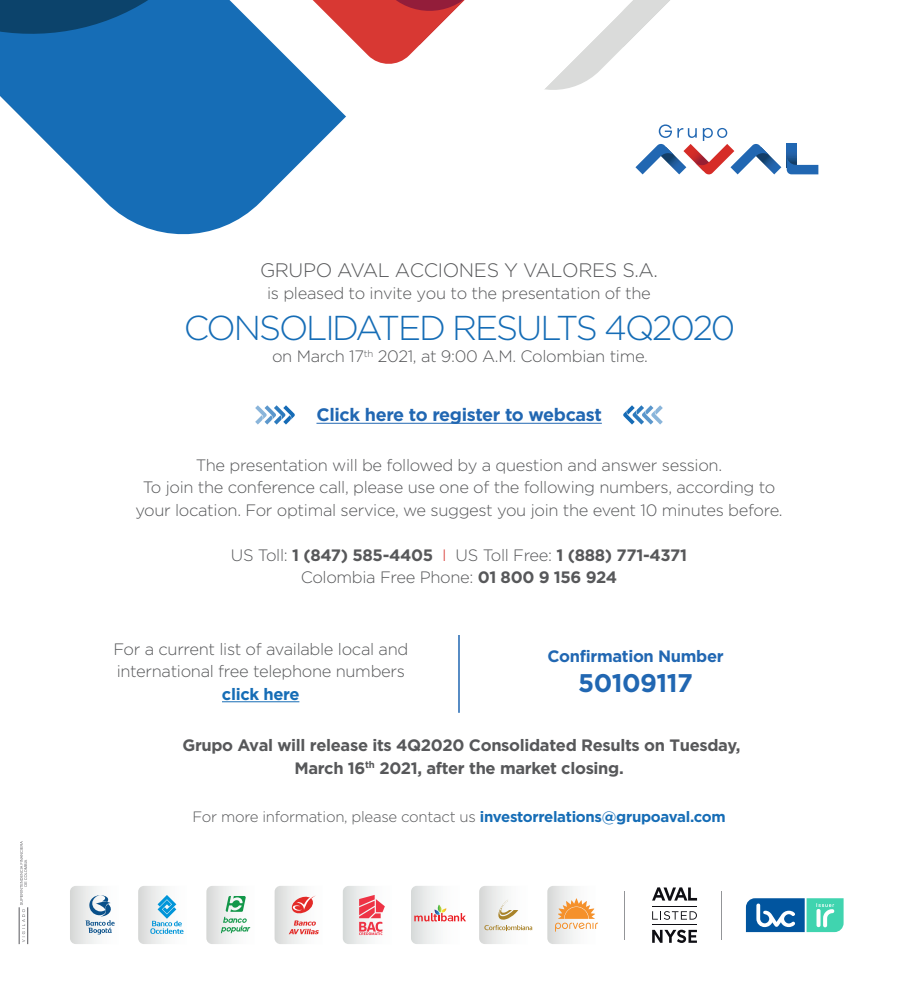
<style>
.page{position:relative;width:918px;height:988px;background:#fff}
.page>*{position:absolute;margin:0;border:0;box-sizing:border-box;transform-origin:0 0}
.t1{font:300 34.5px "Gotham";letter-spacing:-.06em;color:#166db6}
.t2{font:700 25.5px "Gotham";letter-spacing:-.02em;color:#2167b2}
.t3{font:300 19.5px "Gotham";letter-spacing:-.02em;color:#57585a}
.t4{font:700 18px "Gotham";letter-spacing:-.02em;color:#2167b2}
.t5{font:300 16.5px/22.5px "Gotham";letter-spacing:-.02em;color:#57585a;text-align:center}
.t6{font:700 16.5px/22.5px "Gotham";letter-spacing:-.02em;color:#57585a;text-align:center}
.t7{font:700 16.5px "Gotham";letter-spacing:-.02em;color:#2167b2}
.t8{font:700 16.5px "Gotham";letter-spacing:-.02em;color:#166db6}
.t9{font:300 15px "Gotham";letter-spacing:-.02em;color:#57585a}
.s1{font-weight:300}
.s2{font-weight:300;color:#d83833}
.s3{font-weight:700;color:#166db6}
</style>
<div class="page">
<svg style="left:787px;top:144px;width:9px;height:11px"></svg>
<svg style="left:787px;top:155px;width:31px;height:19px"></svg>
<svg style="left:0;top:0;width:283px;height:235px;fill:#166db6"></svg>
<div style="left:79px;top:0;width:209px;height:180px;background:#166db6"></div>
<svg style="left:242px;top:0;width:539px;height:175px"></svg>
<svg style="left:255px;top:405px;width:40px;height:19px"></svg>
<svg style="left:623px;top:405px;width:40px;height:19px"></svg>
<hr style="left:222px;top:701px;width:77px;height:1px;background:#166db6">
<hr style="left:458px;top:635px;width:2px;height:77px;background:#2167b2">
<svg style="left:479px;top:886px;width:54px;height:58px"></svg>
<svg style="left:547px;top:886px;width:51px;height:58px"></svg>
<svg style="left:70px;top:886px;width:45px;height:58px"></svg>
<svg style="left:206px;top:886px;width:45px;height:58px"></svg>
<svg style="left:343px;top:886px;width:42px;height:58px"></svg>
<svg style="left:275px;top:886px;width:44px;height:58px"></svg>
<svg style="left:138px;top:886px;width:46px;height:58px"></svg>
<svg style="left:411px;top:886px;width:55px;height:58px"></svg>
<svg style="left:20px;top:841px;width:7px;height:101px"></svg>
<hr style="left:19px;top:907px;width:1px;height:37px;background:#6e6e72">
<hr style="left:27px;top:907px;width:1px;height:37px;background:#6e6e72">
<svg style="left:652px;top:929px;width:45px;height:13px"></svg>
<svg style="left:652px;top:911px;width:45px;height:8px"></svg>
<hr style="left:652px;top:905px;width:45px;height:1px;background:#0e0e13">
<hr style="left:652px;top:924px;width:45px;height:1px;background:#0e0e13">
<svg style="left:652px;top:887px;width:45px;height:13px"></svg>
<svg style="left:746px;top:898px;width:98px;height:34px;background:#479eb6"></svg>
<hr style="left:721px;top:891px;width:1px;height:48px;background:#939598">
<hr style="left:624px;top:891px;width:1px;height:48px;background:#939598">
<hr style="left:316px;top:423px;width:286px;height:1px;background:#2167b2">
<p class="t3" style="left:260px;top:259px;width:400px">GRUPO AVAL ACCIONES Y VALORES S.A.</p>
<p class="t5" style="left:267px;top:282px;width:385px">is pleased to invite you to the presentation of the</p>
<h1 class="t1" style="left:184px;top:309px;width:553px">CONSOLIDATED RESULTS 4Q2020</h1>
<p class="t5" style="left:272px;top:345px;width:377px">on March 17<sup>th</sup> 2021, at 9:00 A.M. Colombian time.</p>
<p class="t4" style="left:316px;top:404px;width:287px">Click here to register to webcast</p>
<p class="t5" style="left:135px;top:453px;width:649px">The presentation will be followed by a question and answer session.<br>To join the conference call, please use one of the following numbers, according to your location. For optimal service, we suggest you join the event 10 minutes before.</p>
<p class="t6" style="left:231px;top:543px;width:458px"><span class="s1">US Toll:</span> 1 (847) 585-4405 <span class="s2">I</span> <span class="s1">US Toll Free:</span> 1 (888) 771-4371<br><span class="s1">Colombia Free Phone:</span> 01 800 9 156 924</p>
<p class="t5" style="left:113px;top:637px;width:296px;text-align:left">For a current list of available local and international free telephone numbers</p>
<p class="t8" style="left:222px;top:684px;width:79px">click here</p>
<p class="t7" style="left:547px;top:646px;width:178px">Confirmation Number</p>
<h2 class="t2" style="left:578px;top:668px;width:116px">50109117</h2>
<p class="t6" style="left:182px;top:734px;width:560px">Grupo Aval will release its 4Q2020 Consolidated Results on Tuesday,<br>March 16<sup>th</sup> 2021, after the market closing.</p>
<p class="t9" style="left:193px;top:808px;width:535px">For more information, please contact us <span class="s3">investorrelations@grupoaval.com</span></p>
</div>
